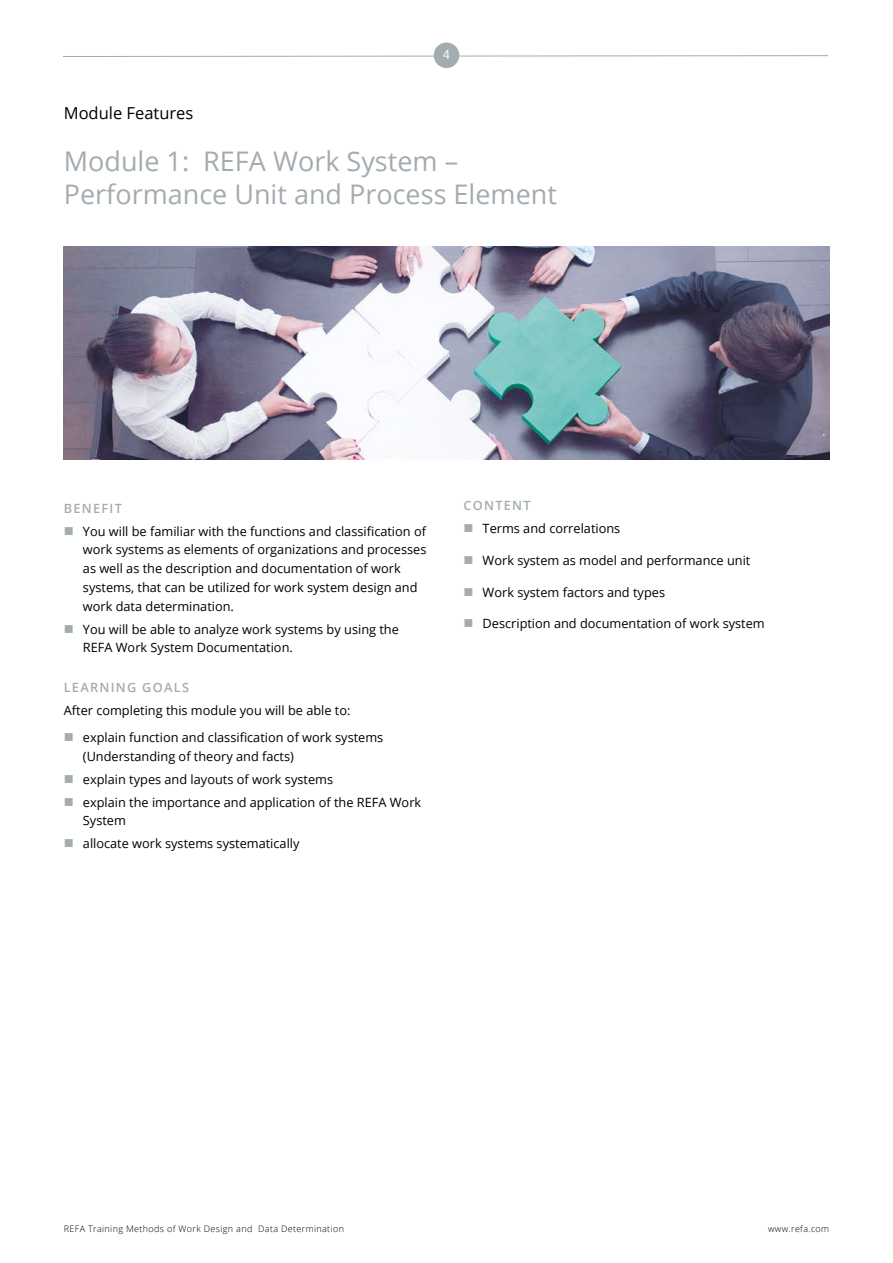
<style>
.page{position:relative;width:893px;height:1263px;background:#fff}
.page>*{position:absolute;margin:0;border:0;box-sizing:border-box;transform-origin:0 0}
.t1{font:27px/33px "Open Sans";color:#a3acb1}
.t2{font:16.5px "Open Sans";color:#000}
.t3{font:12.75px/18.8px "Open Sans";color:#000}
.t4{font:600 12.75px "Open Sans";letter-spacing:.1em;color:#a3acb1}
.t5{font:12.75px "Segoe UI";color:#fff}
.t6{font:300 9px "Open Sans";letter-spacing:.04em;color:#000}
</style>
<div class="page">
<svg style="left:63px;top:55px;width:766px;height:2px"></svg>
<div style="left:434px;top:43px;width:25px;height:25px;background:#a3acb1;border-radius:50%"></div>
<img style="left:64px;top:247px;width:765px;height:212px">
<p class="t5" style="left:443px;top:46px;width:8px">4</p>
<p class="t2" style="left:64px;top:102px;width:131px">Module Features</p>
<h1 class="t1" style="left:64px;top:144px;width:495px">Module 1: REFA Work System –<br>Performance Unit and Process Element</h1>
<p class="t4" style="left:64px;top:499px;width:60px">BENEFIT</p>
<p class="t3" style="left:83px;top:521px;width:345px">You will be familiar with the functions and classification of work systems as elements of organizations and processes as well as the description and documentation of work systems, that can be utilized for work system design and work data determination.</p>
<p class="t3" style="left:83px;top:619px;width:318px">You will be able to analyze work systems by using the<br>REFA Work System Documentation.</p>
<p class="t4" style="left:64px;top:678px;width:127px">LEARNING GOALS</p>
<p class="t3" style="left:83px;top:696px;width:302px;line-height:27.3px;text-indent:-19px">After completing this module you will be able to: explain function and classification of work systems</p>
<p class="t3" style="left:83px;top:744px;width:340px;line-height:23px">(Understanding of theory and facts)<br>explain types and layouts of work systems<br>explain the importance and application of the REFA Work</p>
<p class="t3" style="left:83px;top:809px;width:218px;line-height:23px">System<br>allocate work systems systematically</p>
<p class="t4" style="left:463px;top:497px;width:69px">CONTENT</p>
<p class="t3" style="left:483px;top:519px;width:139px">Terms and correlations</p>
<p class="t3" style="left:483px;top:551px;width:269px">Work system as model and performance unit</p>
<p class="t3" style="left:483px;top:582px;width:184px">Work system factors and types</p>
<p class="t3" style="left:483px;top:614px;width:284px">Description and documentation of work system</p>
<p class="t6" style="left:64px;top:1222px;width:282px">REFA Training Methods of Work Design and Data Determination</p>
<p class="t6" style="left:768px;top:1222px;width:63px">www.refa.com</p>
</div>
